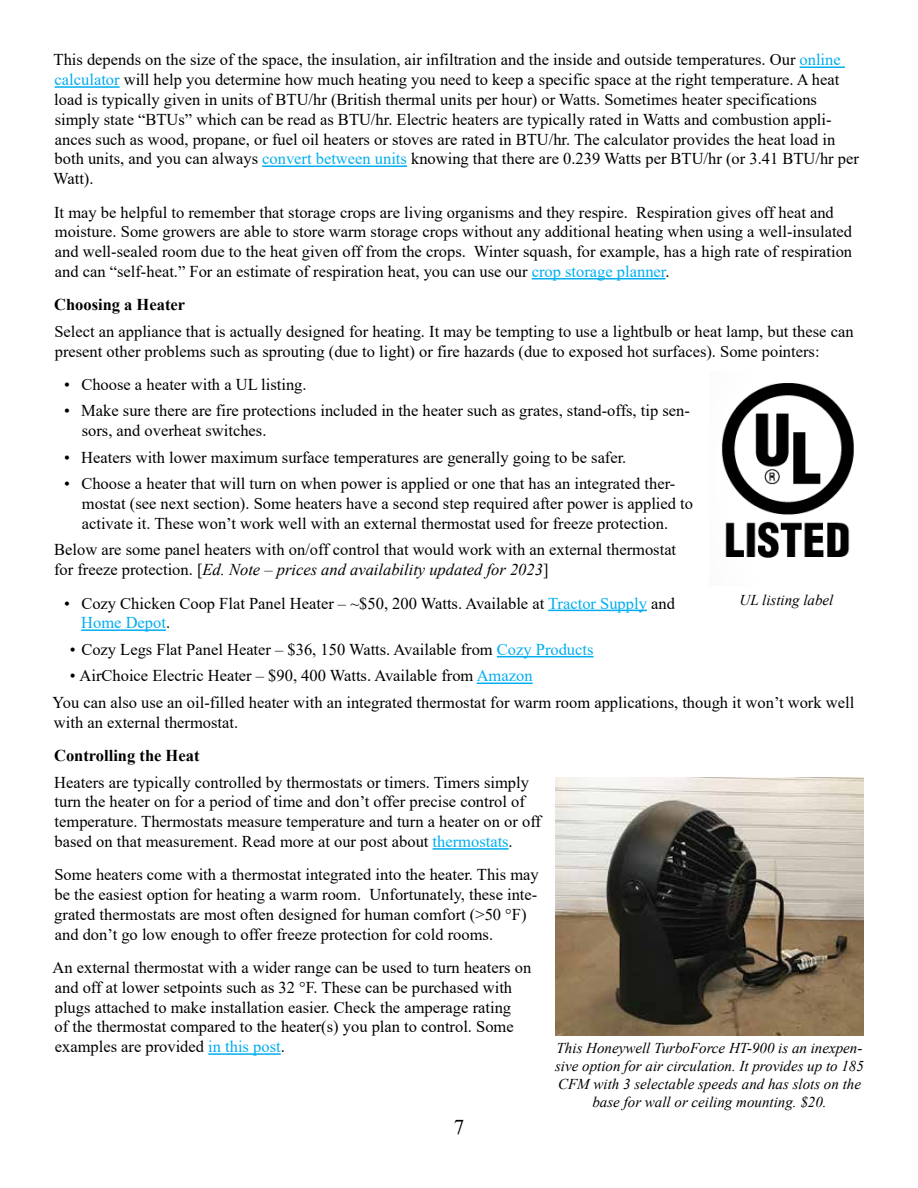
<style>
.page{position:relative;width:918px;height:1188px;background:#fff}
.page>*{position:absolute;margin:0;border:0;box-sizing:border-box;transform-origin:0 0}
.t1{font:21px "Times New Roman";color:#000}
.t2{font:16.5px/19.8px "Times New Roman";color:#000}
.t3{font:700 16.5px "Times New Roman";color:#000}
.t4{font:italic 15px/18px "Times New Roman";color:#000;text-align:center}
.s1{color:#00aeef}
.s2{font-style:italic}
</style>
<div class="page">
<hr style="left:800px;top:66px;width:45px;height:2px;background:#00aeef">
<hr style="left:55px;top:86px;width:65px;height:2px;background:#00aeef">
<hr style="left:262px;top:165px;width:145px;height:2px;background:#00aeef">
<hr style="left:532px;top:278px;width:134px;height:1px;background:#00aeef">
<hr style="left:548px;top:610px;width:99px;height:1px;background:#00aeef">
<hr style="left:81px;top:629px;width:85px;height:2px;background:#00aeef">
<hr style="left:497px;top:656px;width:97px;height:1px;background:#00aeef">
<hr style="left:477px;top:683px;width:56px;height:1px;background:#00aeef">
<hr style="left:433px;top:848px;width:76px;height:2px;background:#00aeef">
<hr style="left:208px;top:1053px;width:73px;height:2px;background:#00aeef">
<img style="left:721px;top:383px;width:133px;height:175px">
<img style="left:555px;top:778px;width:309px;height:258px">
<p class="t2" style="left:53px;top:49px;width:807px">This depends on the size of the space, the insulation, air infiltration and the inside and outside temperatures. Our <span class="s1">online calculator</span> will help you determine how much heating you need to keep a specific space at the right temperature. A heat load is typically given in units of BTU/hr (British thermal units per hour) or Watts. Sometimes heater specifications simply state “BTUs” which can be read as BTU/hr. Electric heaters are typically rated in Watts and combustion appli&shy;ances such as wood, propane, or fuel oil heaters or stoves are rated in BTU/hr. The calculator provides the heat load in both units, and you can always <span class="s1">convert between units</span> knowing that there are 0.239 Watts per BTU/hr (or 3.41 BTU/hr per Watt).</p>
<p class="t2" style="left:54px;top:202px;width:800px">It may be helpful to remember that storage crops are living organisms and they respire. Respiration gives off heat and moisture. Some growers are able to store warm storage crops without any additional heating when using a well-insulated and well-sealed room due to the heat given off from the crops. Winter squash, for example, has a high rate of respiration and can “self-heat.” For an estimate of respiration heat, you can use our <span class="s1">crop storage planner</span>.</p>
<p class="t3" style="left:54px;top:293px;width:133px">Choosing a Heater</p>
<p class="t2" style="left:54px;top:321px;width:801px">Select an appliance that is actually designed for heating. It may be tempting to use a lightbulb or heat lamp, but these can present other problems such as sprouting (due to light) or fire hazards (due to exposed hot surfaces). Some pointers:</p>
<p class="t2" style="left:64px;top:374px;width:244px">• Choose a heater with a UL listing.</p>
<p class="t2" style="left:82px;top:400px;width:610px;text-indent:-18px">• Make sure there are fire protections included in the heater such as grates, stand-offs, tip sen&shy;sors, and overheat switches.</p>
<p class="t2" style="left:64px;top:447px;width:564px">• Heaters with lower maximum surface temperatures are generally going to be safer.</p>
<p class="t2" style="left:82px;top:473px;width:613px;text-indent:-18px">• Choose a heater that will turn on when power is applied or one that has an integrated ther&shy;mostat (see next section). Some heaters have a second step required after power is applied to activate it. These won’t work well with an external thermostat used for freeze protection.</p>
<p class="t2" style="left:54px;top:540px;width:624px">Below are some panel heaters with on/off control that would work with an external thermostat for freeze protection. [<span class="s2">Ed. Note – prices and availability updated for 2023</span>]</p>
<p class="t2" style="left:81px;top:593px;width:595px;text-indent:-17px">• Cozy Chicken Coop Flat Panel Heater – ~$50, 200 Watts. Available at <span class="s1">Tractor Supply</span> and<br><span class="s1">Home Depot</span>.</p>
<p class="t2" style="left:70px;top:639px;width:525px">• Cozy Legs Flat Panel Heater – $36, 150 Watts. Available from <span class="s1">Cozy Products</span></p>
<p class="t2" style="left:53px;top:662px;width:803px;line-height:26.5px;text-indent:17px">• AirChoice Electric Heater – $90, 400 Watts. Available from <span class="s1">Amazon<br></span>You can also use an oil-filled heater with an integrated thermostat for warm room applications, though it won’t work well</p>
<p class="t2" style="left:54px;top:712px;width:186px">with an external thermostat.</p>
<p class="t3" style="left:54px;top:744px;width:147px">Controlling the Heat</p>
<p class="t2" style="left:54px;top:772px;width:488px">Heaters are typically controlled by thermostats or timers. Timers simply turn the heater on for a period of time and don’t offer precise control of temperature. Thermostats measure temperature and turn a heater on or off based on that measurement. Read more at our post about <span class="s1">thermostats</span>.</p>
<p class="t2" style="left:54px;top:864px;width:486px">Some heaters come with a thermostat integrated into the heater. This may be the easiest option for heating a warm room. Unfortunately, these inte&shy;grated thermostats are most often designed for human comfort (&gt;50 °F) and don’t go low enough to offer freeze protection for cold rooms.</p>
<p class="t2" style="left:53px;top:957px;width:480px">An external thermostat with a wider range can be used to turn heaters on and off at lower setpoints such as 32 °F. These can be purchased with plugs attached to make installation easier. Check the amperage rating<br>of the thermostat compared to the heater(s) you plan to control. Some examples are provided <span class="s1">in this post</span>.</p>
<p class="t4" style="left:740px;top:590px;width:95px">UL listing label</p>
<p class="t4" style="left:555px;top:1039px;width:310px">This Honeywell TurboForce HT-900 is an inexpen&shy;sive option for air circulation. It provides up to 185<br>CFM with 3 selectable speeds and has slots on the base for wall or ceiling mounting. $20.</p>
<p class="t1" style="left:454px;top:1112px;width:12px">7</p>
</div>
